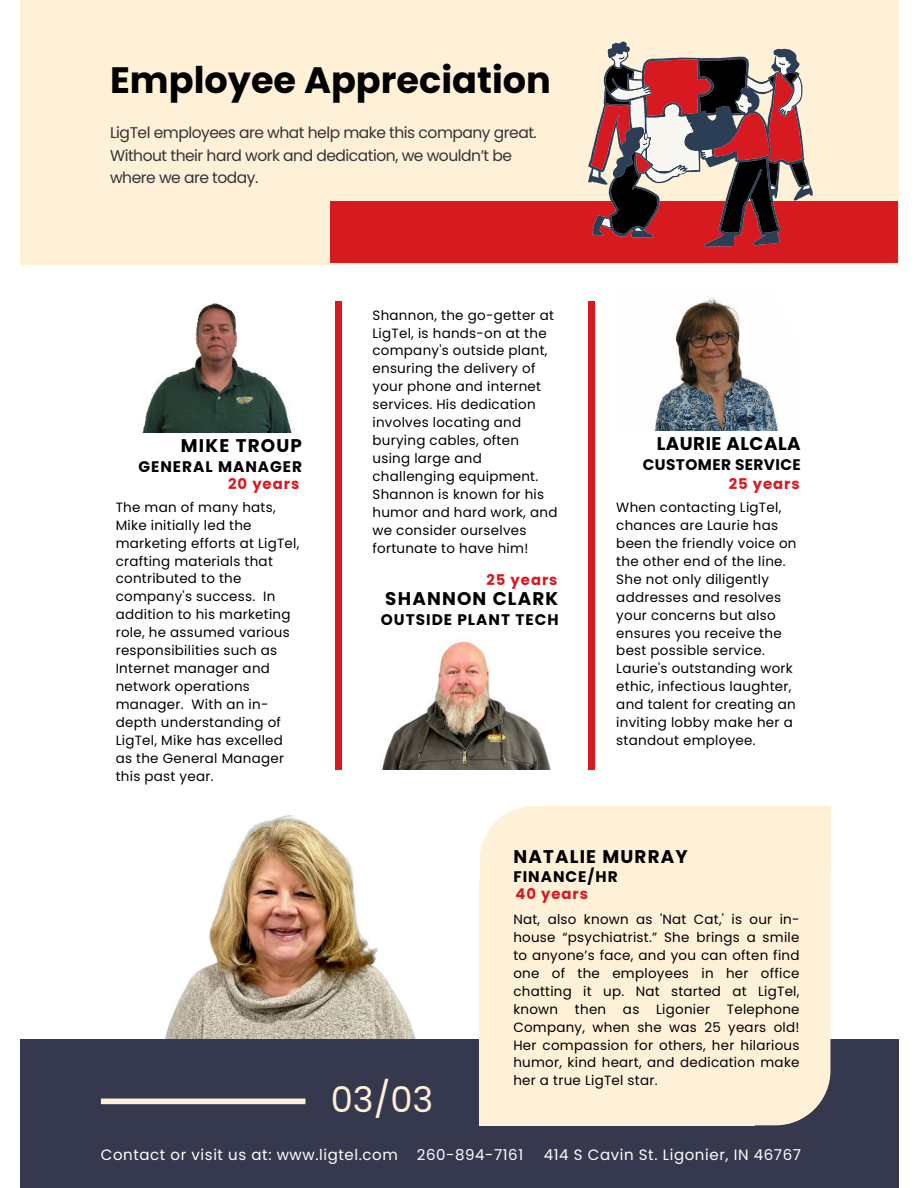
<style>
.page{position:relative;width:918px;height:1188px;background:#fff}
.page>*{position:absolute;margin:0;border:0;box-sizing:border-box;transform-origin:0 0}
.t1{font:700 36.75px "Poppins";color:#000}
.t2{font:35.25px "Poppins";color:#fff0d8}
.t3{font:700 18.3px "Poppins";letter-spacing:.065em;color:#000}
.t4{font:700 18.3px "Poppins";letter-spacing:.025em;color:#000}
.t5{font:15.45px/22.5px "Poppins";letter-spacing:-.03em;color:#343434}
.t6{font:700 15.3px "Poppins";letter-spacing:.065em;color:#000}
.t7{font:700 15.3px "Poppins";letter-spacing:.025em;color:#000}
.t8{font:15px "Poppins";letter-spacing:.04em;color:#fff}
.t9{font:700 14.85px "Poppins";letter-spacing:.065em;color:#d71920}
.t10{font:13.5px/18px "Poppins";letter-spacing:.02em;color:#000}
</style>
<div class="page">
<div style="left:20px;top:0;width:878px;height:265px;background:#fff0d8"></div>
<img style="left:142px;top:303px;width:150px;height:130px">
<div style="left:335px;top:301px;width:7px;height:468px;background:#d71920"></div>
<div style="left:331px;top:201px;width:567px;height:62px;background:#d71920"></div>
<div style="left:20px;top:1039px;width:878px;height:149px;background:#36384e"></div>
<div style="left:480px;top:806px;width:350px;height:319px;background:#fff0d8;border-radius:55px"></div>
<div style="left:589px;top:301px;width:6px;height:468px;background:#d71920"></div>
<img style="left:653px;top:298px;width:125px;height:132px">
<div style="left:101px;top:1099px;width:204px;height:5px;background:#fff0d8"></div>
<svg style="left:588px;top:42px;width:225px;height:204px"></svg>
<svg style="left:591px;top:52px;width:219px;height:182px"></svg>
<img style="left:165px;top:815px;width:251px;height:224px">
<img style="left:382px;top:641px;width:169px;height:129px">
<div style="left:480px;top:881px;width:275px;height:244px;background:#fff0d8"></div>
<div style="left:555px;top:806px;width:275px;height:66px;background:#fff0d8"></div>
<h1 class="t1" style="left:110px;top:59px;width:442px">Employee Appreciation</h1>
<p class="t5" style="left:110px;top:122px;width:428px">LigTel employees are what help make this company great.<br>Without their hard work and dedication, we wouldn’t be where we are today.</p>
<h3 class="t3" style="left:181px;top:435px;width:123px">MIKE TROUP</h3>
<p class="t6" style="left:138px;top:458px;width:165px">GENERAL MANAGER</p>
<p class="t9" style="left:228px;top:475px;width:73px">20 years</p>
<p class="t10" style="left:116px;top:498px;width:185px">The man of many hats,<br>Mike initially led the marketing efforts at LigTel, crafting materials that contributed to the company's success. In addition to his marketing role, he assumed various responsibilities such as<br>Internet manager and network operations manager. With an in&shy;depth understanding of<br>LigTel, Mike has excelled as the General Manager this past year.</p>
<p class="t10" style="left:373px;top:306px;width:186px">Shannon, the go-getter at<br>LigTel, is hands-on at the company's outside plant, ensuring the delivery of your phone and internet services. His dedication involves locating and burying cables, often using large and challenging equipment.<br>Shannon is known for his humor and hard work, and we consider ourselves fortunate to have him!</p>
<p class="t9" style="left:487px;top:572px;width:72px">25 years</p>
<h3 class="t3" style="left:385px;top:588px;width:175px">SHANNON CLARK</h3>
<p class="t6" style="left:381px;top:611px;width:179px">OUTSIDE PLANT TECH</p>
<h3 class="t4" style="left:657px;top:433px;width:146px">LAURIE ALCALA</h3>
<p class="t7" style="left:643px;top:456px;width:160px">CUSTOMER SERVICE</p>
<p class="t9" style="left:729px;top:475px;width:72px">25 years</p>
<p class="t10" style="left:616px;top:498px;width:182px">When contacting LigTel, chances are Laurie has been the friendly voice on the other end of the line.<br>She not only diligently addresses and resolves your concerns but also ensures you receive the best possible service.<br>Laurie's outstanding work ethic, infectious laughter, and talent for creating an inviting lobby make her a standout employee.</p>
<h3 class="t3" style="left:513px;top:846px;width:176px">NATALIE MURRAY</h3>
<p class="t6" style="left:513px;top:868px;width:106px">FINANCE/HR</p>
<h2 class="t2" style="left:331px;top:1079px;width:104px">03/03</h2>
<p class="t9" style="left:515px;top:886px;width:74px">40 years</p>
<p class="t10" style="left:513px;top:910px;width:288px;text-align:justify">Nat, also known as 'Nat Cat,' is our in&shy;house “psychiatrist.” She brings a smile to anyone’s face, and you can often find one of the employees in her office chatting it up. Nat started at LigTel, known then as Ligonier Telephone Company, when she was 25 years old!<br>Her compassion for others, her hilarious humor, kind heart, and dedication make her a true LigTel star.</p>
<p class="t8" style="left:101px;top:1147px;width:298px">Contact or visit us at: www.ligtel.com</p>
<p class="t8" style="left:417px;top:1147px;width:108px">260-894-7161</p>
<p class="t8" style="left:544px;top:1147px;width:259px">414 S Cavin St. Ligonier, IN 46767</p>
</div>
